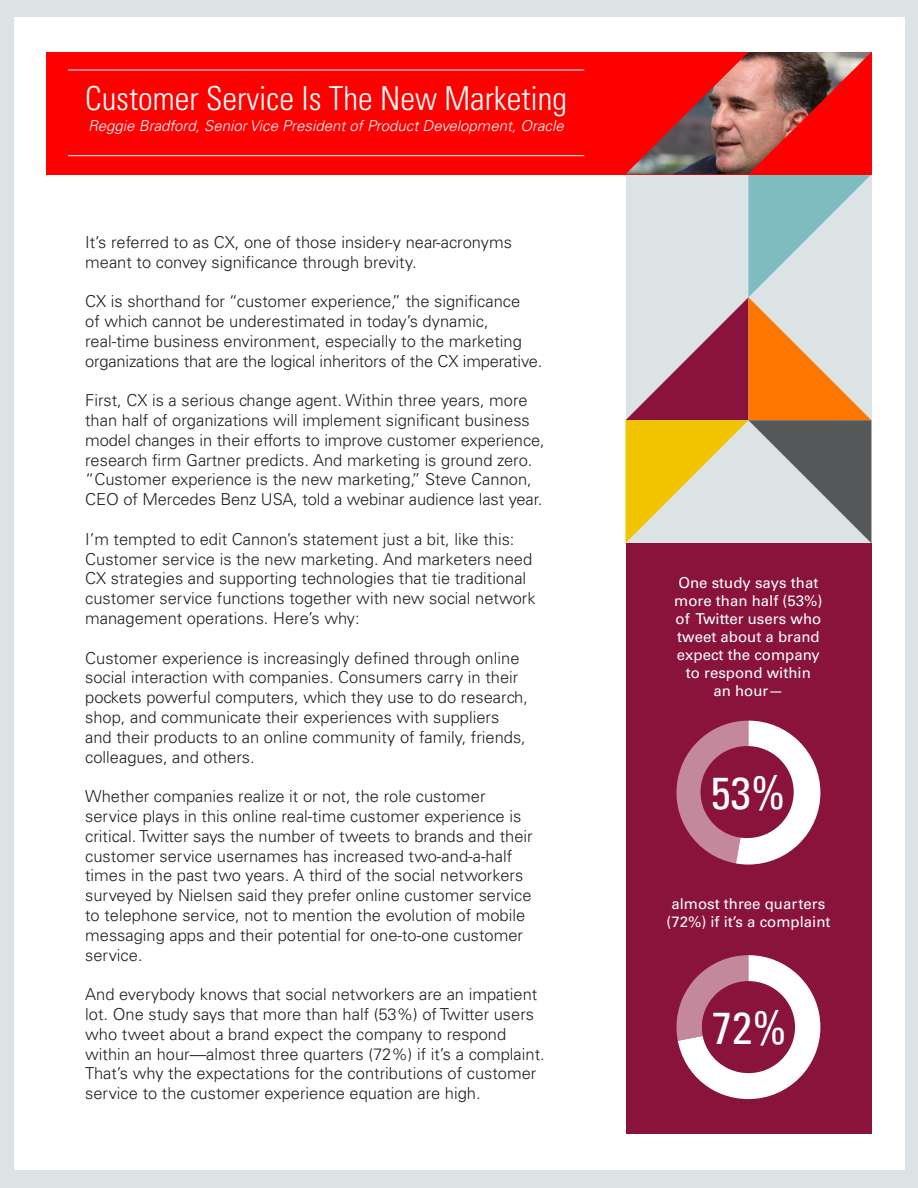
<style>
.page{position:relative;width:918px;height:1188px;background:#dce3e4}
.page>*{position:absolute;margin:0;border:0;box-sizing:border-box;transform-origin:0 0}
.t1{font:condensed 45px "Univers LT Std";color:#fff}
.t2{font:300 condensed 33px "Univers LT Std";color:#fff}
.t3{font:300 16.5px/19.8px "Univers LT Std";color:#231f20}
.t4{font:15px/18px "Univers LT Std";color:#fff;text-align:center}
.t5{font:italic 300 15px "Univers LT Std";color:#fff}
</style>
<div class="page">
<div style="left:14px;top:18px;width:890px;height:1152px;background:#fff"></div>
<div style="left:626px;top:543px;width:245px;height:591px;background:#8a133b"></div>
<svg style="left:625px;top:174px;width:246px;height:369px;background:#c7b7a1"></svg>
<svg style="left:676px;top:721px;width:144px;height:144px"></svg>
<div style="left:701px;top:746px;width:93px;height:92px;background:#8a133b;border-radius:50%"></div>
<div style="left:46px;top:52px;width:825px;height:122px;background:#f00"></div>
<img style="left:626px;top:52px;width:245px;height:122px">
<hr style="left:68px;top:70px;width:516px;height:1px;background:#fff">
<hr style="left:68px;top:155px;width:516px;height:1px;background:#fff">
<svg style="left:676px;top:955px;width:144px;height:144px"></svg>
<div style="left:702px;top:981px;width:93px;height:92px;background:#8a133b;border-radius:50%"></div>
<h2 class="t2" style="left:85px;top:79px;width:483px">Customer Service Is The New Marketing</h2>
<p class="t5" style="left:88px;top:117px;width:477px">Reggie Bradford, Senior Vice President of Product Development, Oracle</p>
<p class="t3" style="left:85px;top:232px;width:428px">It’s referred to as CX, one of those insider-y near-acronyms meant to convey significance through brevity.</p>
<p class="t3" style="left:85px;top:291px;width:459px">CX is shorthand for “customer experience,” the significance<br>of which cannot be underestimated in today’s dynamic, real-time business environment, especially to the marketing organizations that are the logical inheritors of the CX imperative.</p>
<p class="t3" style="left:85px;top:390px;width:461px">First, CX is a serious change agent. Within three years, more than half of organizations will implement significant business model changes in their efforts to improve customer experience, research firm Gartner predicts. And marketing is ground zero. “Customer experience is the new marketing,” Steve Cannon, CEO of Mercedes Benz USA, told a webinar audience last year.</p>
<p class="t3" style="left:85px;top:529px;width:452px">I’m tempted to edit Cannon’s statement just a bit, like this:<br>Customer service is the new marketing. And marketers need CX strategies and supporting technologies that tie traditional customer service functions together with new social network management operations. Here’s why:</p>
<p class="t3" style="left:85px;top:648px;width:444px">Customer experience is increasingly defined through online social interaction with companies. Consumers carry in their pockets powerful computers, which they use to do research, shop, and communicate their experiences with suppliers and their products to an online community of family, friends, colleagues, and others.</p>
<p class="t3" style="left:85px;top:786px;width:449px">Whether companies realize it or not, the role customer service plays in this online real-time customer experience is critical. Twitter says the number of tweets to brands and their customer service usernames has increased two-and-a-half times in the past two years. A third of the social networkers surveyed by Nielsen said they prefer online customer service to telephone service, not to mention the evolution of mobile messaging apps and their potential for one-to-one customer service.</p>
<p class="t3" style="left:85px;top:984px;width:461px">And everybody knows that social networkers are an impatient lot. One study says that more than half (53%) of Twitter users who tweet about a brand expect the company to respond within an hour—almost three quarters (72%) if it’s a complaint.<br>That’s why the expectations for the contributions of customer service to the customer experience equation are high.</p>
<p class="t4" style="left:674px;top:574px;width:150px">One study says that more than half (53%) of Twitter users who tweet about a brand expect the company to respond within<br>an hour—</p>
<h1 class="t1" style="left:711px;top:764px;width:76px">53%</h1>
<p class="t4" style="left:666px;top:895px;width:166px">almost three quarters (72%) if it’s a complaint</p>
<h1 class="t1" style="left:712px;top:999px;width:76px">72%</h1>
</div>
